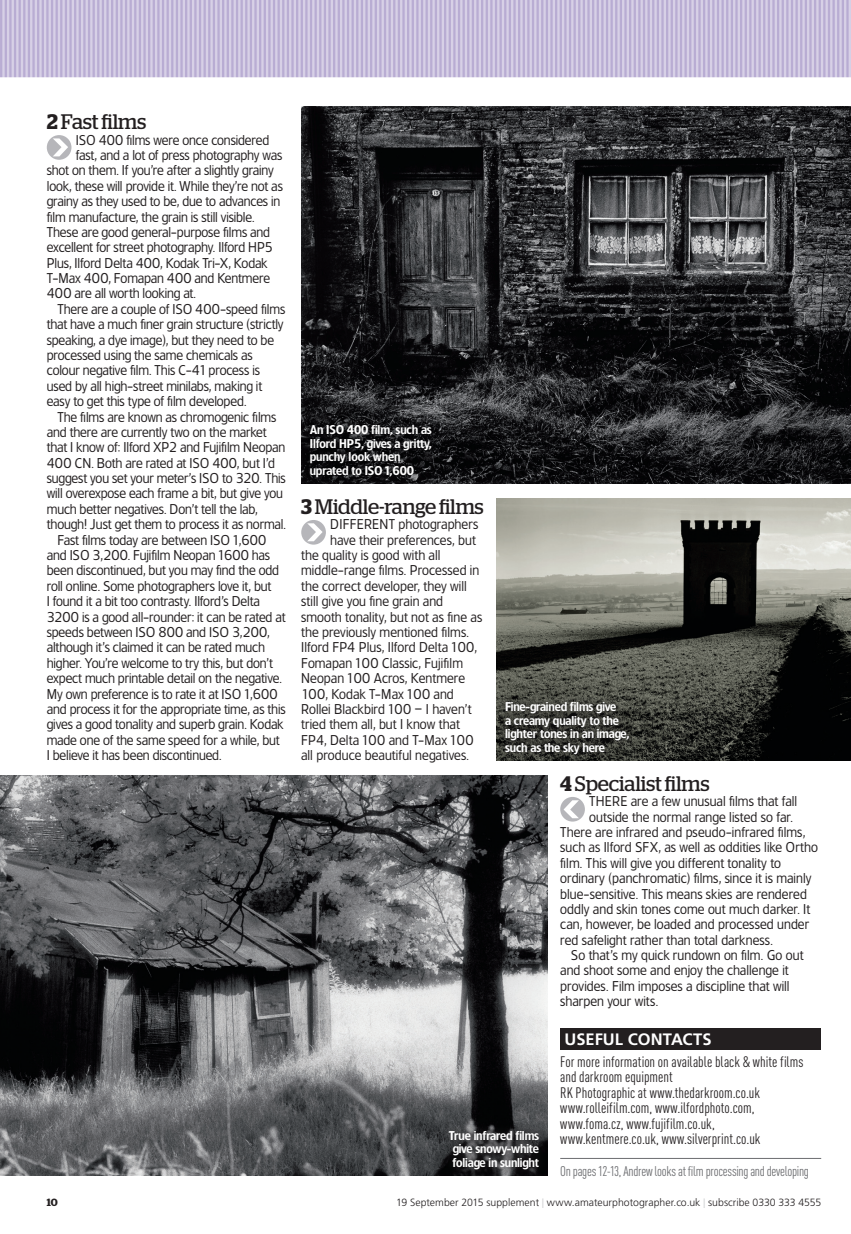
<style>
.page{position:relative;width:851px;height:1234px;background:#fff}
.page>*{position:absolute;margin:0;border:0;box-sizing:border-box;transform-origin:0 0}
.SBS_heads{font:21px "Stag";letter-spacing:-.01em;color:#231f20}
.t1{font:700 16.5px "Frutiger";color:#fff}
.Panel_copy_DIN_10_10{font:15px/15.5px "DIN Cond";letter-spacing:.005em;color:#231f20}
.Biog_etc{font:13.8px "DIN Cond";letter-spacing:-.02em;color:#6c6d70}
.Body_copy__Forever{font:13.5px/15.3px "TF Forever Two";letter-spacing:-.005em;color:#231f20}
.Body_copy_no_indent{font:13.5px "TF Forever Two";letter-spacing:.005em;color:#231f20}
.t2{font:600 12px/13.5px "TF Forever Two";letter-spacing:-.01em;color:#fff}
.t3{font:300 10.5px "Frutiger";color:#231f20}
.t4{font:600 10.5px "Stag";color:#231f20}
.s1{font-weight:600}
.s2{font-size:13.65px;color:#c7c8ca}
</style>
<div class="page">
<hr style="left:560px;top:1157px;width:261px;height:1px;background:#6c6d70">
<img style="left:301px;top:106px;width:549px;height:377px">
<img style="left:496px;top:498px;width:354px;height:261px">
<svg style="left:47px;top:135px;width:24px;height:25px"></svg>
<svg style="left:301px;top:520px;width:25px;height:24px"></svg>
<svg style="left:560px;top:797px;width:25px;height:24px"></svg>
<img style="left:0;top:775px;width:547px;height:400px">
<svg style="left:441px;top:1121px;width:106px;height:55px;background:#2e2e30"></svg>
<svg style="left:496px;top:693px;width:141px;height:68px;background:#373832"></svg>
<svg style="left:0;top:0;width:850px;height:77px;background:#c7bedc"></svg>
<div style="left:560px;top:1028px;width:261px;height:21px;background:#231f20"></div>
<p class="SBS_heads" style="left:47px;top:110px;width:101px"><span class="s1">2</span> Fast films</p>
<p class="Body_copy_no_indent" style="left:76px;top:132px;width:195px">ISO 400 films were once considered</p>
<p class="Body_copy_no_indent" style="left:76px;top:147px;width:208px">fast, and a lot of press photography was</p>
<p class="Body_copy_no_indent" style="left:47px;top:162px;width:228px">shot on them. If you’re after a slightly grainy</p>
<p class="Body_copy_no_indent" style="left:47px;top:178px;width:237px">look, these will provide it. While they’re not as</p>
<p class="Body_copy_no_indent" style="left:47px;top:193px;width:235px">grainy as they used to be, due to advances in</p>
<p class="Body_copy_no_indent" style="left:47px;top:209px;width:209px">film manufacture, the grain is still visible.</p>
<p class="Body_copy_no_indent" style="left:47px;top:224px;width:225px">These are good general-purpose films and</p>
<p class="Body_copy_no_indent" style="left:47px;top:239px;width:228px">excellent for street photography. Ilford HP5</p>
<p class="Body_copy_no_indent" style="left:47px;top:255px;width:222px">Plus, Ilford Delta 400, Kodak Tri-X, Kodak</p>
<p class="Body_copy_no_indent" style="left:47px;top:270px;width:225px">T-Max 400, Fomapan 400 and Kentmere</p>
<p class="Body_copy_no_indent" style="left:47px;top:285px;width:151px">400 are all worth looking at.</p>
<p class="Body_copy__Forever" style="left:47px;top:301px;width:240px;text-indent:11px">There are a couple of ISO 400-speed films that have a much finer grain structure (strictly speaking, a dye image), but they need to be processed using the same chemicals as colour negative film. This C-41 process is used by all high-street minilabs, making it easy to get this type of film developed.</p>
<p class="Body_copy__Forever" style="left:47px;top:408px;width:241px;text-indent:11px">The films are known as chromogenic films and there are currently two on the market that I know of: Ilford XP2 and Fujifilm Neopan 400 CN. Both are rated at ISO 400, but I’d suggest you set your meter’s ISO to 320. This will overexpose each frame a bit, but give you much better negatives. Don’t tell the lab, though! Just get them to process it as normal.</p>
<p class="Body_copy__Forever" style="left:47px;top:532px;width:240px;text-indent:11px">Fast films today are between ISO 1,600 and ISO 3,200. Fujifilm Neopan 1600 has been discontinued, but you may find the odd roll online. Some photographers love it, but<br>I found it a bit too contrasty. Ilford’s Delta 3200 is a good all-rounder: it can be rated at speeds between ISO 800 and ISO 3,200, although it’s claimed it can be rated much higher. You’re welcome to try this, but don’t expect much printable detail on the negative.<br>My own preference is to rate it at ISO 1,600 and process it for the appropriate time, as this gives a good tonality and superb grain. Kodak made one of the same speed for a while, but I believe it has been discontinued.</p>
<p class="t2" style="left:310px;top:422px;width:124px">An ISO 400 film, such as<br>Ilford HP5, gives a gritty, punchy look when uprated to ISO 1,600</p>
<p class="SBS_heads" style="left:301px;top:494px;width:184px"><span class="s1">3</span> Middle-range films</p>
<p class="Body_copy_no_indent" style="left:330px;top:516px;width:150px">DIFFERENT photographers</p>
<p class="Body_copy_no_indent" style="left:330px;top:531px;width:147px">have their preferences, but</p>
<p class="Body_copy_no_indent" style="left:301px;top:547px;width:141px">the quality is good with all</p>
<p class="Body_copy_no_indent" style="left:301px;top:562px;width:179px">middle-range films. Processed in</p>
<p class="Body_copy_no_indent" style="left:301px;top:578px;width:167px">the correct developer, they will</p>
<p class="Body_copy_no_indent" style="left:301px;top:593px;width:143px">still give you fine grain and</p>
<p class="Body_copy_no_indent" style="left:301px;top:608px;width:182px">smooth tonality, but not as fine as</p>
<p class="Body_copy_no_indent" style="left:301px;top:624px;width:169px">the previously mentioned films.</p>
<p class="Body_copy_no_indent" style="left:301px;top:639px;width:177px">Ilford FP4 Plus, Ilford Delta 100,</p>
<p class="Body_copy_no_indent" style="left:301px;top:654px;width:163px">Fomapan 100 Classic, Fujifilm</p>
<p class="Body_copy_no_indent" style="left:301px;top:670px;width:165px">Neopan 100 Acros, Kentmere</p>
<p class="Body_copy_no_indent" style="left:301px;top:685px;width:154px">100, Kodak T-Max 100 and</p>
<p class="Body_copy_no_indent" style="left:301px;top:701px;width:172px">Rollei Blackbird 100 – I haven’t</p>
<p class="Body_copy_no_indent" style="left:301px;top:716px;width:160px">tried them all, but I know that</p>
<p class="Body_copy_no_indent" style="left:301px;top:731px;width:174px">FP4, Delta 100 and T-Max 100</p>
<p class="Body_copy_no_indent" style="left:301px;top:747px;width:169px">all produce beautiful negatives.</p>
<p class="t2" style="left:505px;top:699px;width:126px">Fine-grained films give<br>a creamy quality to the lighter tones in an image, such as the sky here</p>
<p class="SBS_heads" style="left:560px;top:771px;width:151px"><span class="s1">4</span> Specialist films</p>
<p class="Body_copy_no_indent" style="left:589px;top:793px;width:209px">THERE are a few unusual films that fall</p>
<p class="Body_copy_no_indent" style="left:589px;top:808px;width:205px">outside the normal range listed so far.</p>
<p class="Body_copy_no_indent" style="left:560px;top:824px;width:246px">There are infrared and pseudo-infrared films,</p>
<p class="Body_copy_no_indent" style="left:560px;top:839px;width:259px">such as Ilford SFX, as well as oddities like Ortho</p>
<p class="Body_copy_no_indent" style="left:560px;top:854px;width:222px">film. This will give you different tonality to</p>
<p class="Body_copy_no_indent" style="left:560px;top:870px;width:253px">ordinary (panchromatic) films, since it is mainly</p>
<p class="Body_copy_no_indent" style="left:560px;top:885px;width:248px">blue-sensitive. This means skies are rendered</p>
<p class="Body_copy_no_indent" style="left:560px;top:900px;width:251px">oddly and skin tones come out much darker. It</p>
<p class="Body_copy_no_indent" style="left:560px;top:916px;width:250px">can, however, be loaded and processed under</p>
<p class="Body_copy_no_indent" style="left:560px;top:931px;width:214px">red safelight rather than total darkness.</p>
<p class="Body_copy__Forever" style="left:560px;top:947px;width:245px;text-indent:11px">So that’s my quick rundown on film. Go out and shoot some and enjoy the challenge it provides. Film imposes a discipline that will sharpen your wits.</p>
<p class="t2" style="left:449px;top:1128px;width:92px;text-align:center">True infrared films give snowy-white foliage in sunlight</p>
<p class="t1" style="left:564px;top:1029px;width:149px">USEFUL CONTACTS</p>
<p class="Panel_copy_DIN_10_10" style="left:560px;top:1053px;width:245px">For more information on available black &amp; white films and darkroom equipment</p>
<p class="Panel_copy_DIN_10_10" style="left:560px;top:1084px;width:202px">RK Photographic at www.thedarkroom.co.uk www.rolleifilm.com, www.ilfordphoto.com, www.foma.cz, www.fujifilm.co.uk, www.kentmere.co.uk, www.silverprint.co.uk</p>
<p class="Biog_etc" style="left:560px;top:1162px;width:250px">On pages 12-13, Andrew looks at film processing and developing</p>
<p class="t4" style="left:47px;top:1196px;width:12px">10</p>
<p class="t3" style="left:396px;top:1196px;width:426px">19 September 2015 supplement <span class="s2">I</span> www.amateurphotographer.co.uk <span class="s2">I</span> subscribe 0330 333 4555</p>
</div>
